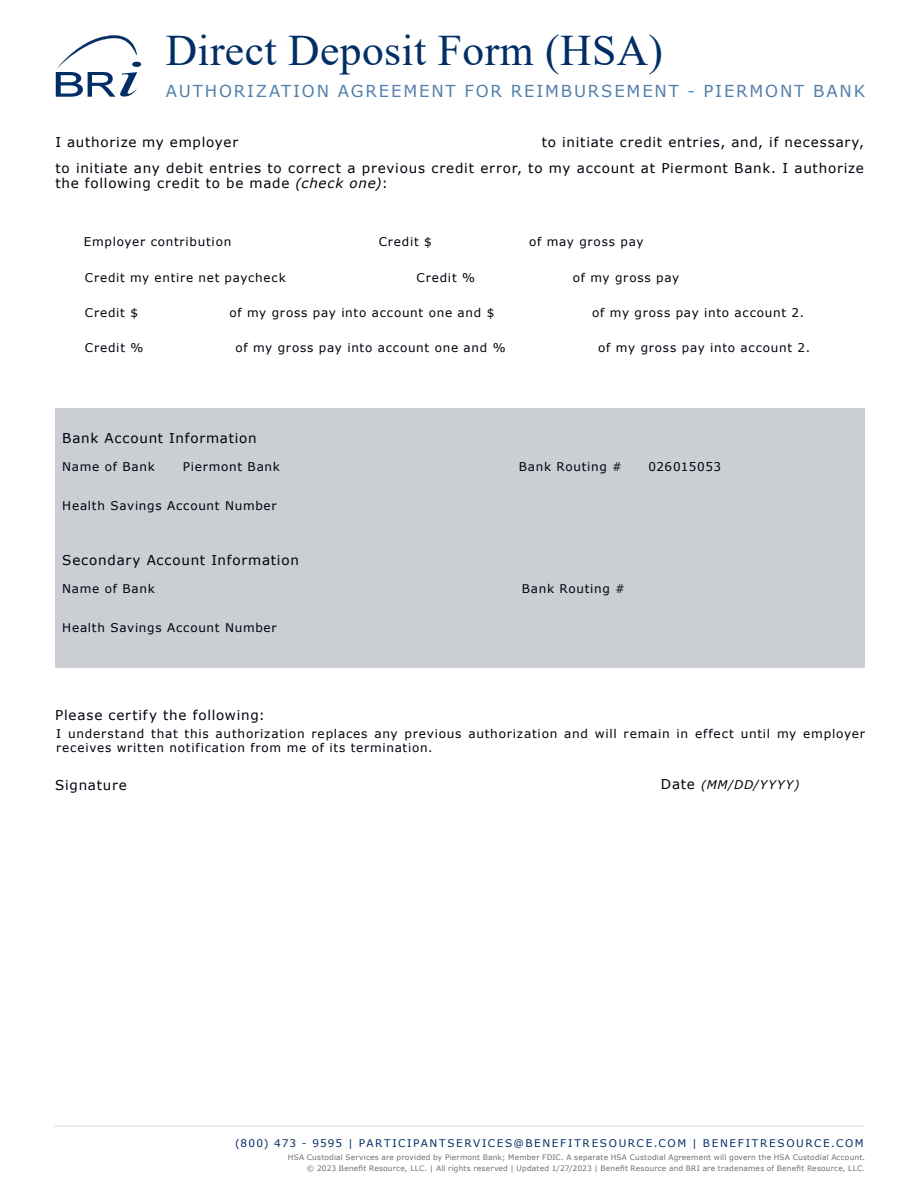
<style>
.page{position:relative;width:918px;height:1188px;background:#fff}
.page>*{position:absolute;margin:0;border:0;box-sizing:border-box;transform-origin:0 0}
.t1{font:43.5px "Times New Roman";letter-spacing:.01em;color:#002e65}
.t2{font:16.5px "Verdana";letter-spacing:.11em;color:#5280ab}
.t3{font:13.5px/25.5px "Verdana";letter-spacing:.055em;color:#00000d}
.t4{font:12px/13.5px "Verdana";letter-spacing:.06em;color:#00000d}
.t5{font:italic 12px "Verdana";letter-spacing:.105em;color:#00000d}
.t6{font:12px "Verdana";letter-spacing:.04em;color:#00000d}
.t7{font:10.5px "Verdana";letter-spacing:.155em;color:#002e65}
.t8{font:7.5px "Verdana";letter-spacing:.025em;color:#707068}
.s1{font-style:italic}
.s2{font-style:normal;font-size:13.5px}
</style>
<div class="page">
<hr style="left:54px;top:1126px;width:810px;height:1px;background:#dcdddb">
<svg style="left:56px;top:35px;width:85px;height:62px"></svg>
<div style="left:56px;top:409px;width:809px;height:259px;background:#cbced3"></div>
<h1 class="t1" style="left:166px;top:20px;width:499px">Direct Deposit Form (HSA)</h1>
<h2 class="t2" style="left:166px;top:79px;width:701px">AUTHORIZATION AGREEMENT FOR REIMBURSEMENT - PIERMONT BANK</h2>
<p class="t3" style="left:542px;top:130px;width:324px">to initiate credit entries, and, if necessary,</p>
<p class="t3" style="left:55px;top:130px;width:810px">I authorize my employer<br>to initiate any debit entries to correct a previous credit error, to my account at Piermont Bank. I authorize</p>
<p class="t3" style="left:55px;top:170px;width:334px">the following credit to be made <span class="s1">(check one)</span>:</p>
<p class="t4" style="left:84px;top:235px;width:149px">Employer contribution</p>
<p class="t4" style="left:379px;top:235px;width:55px">Credit $</p>
<p class="t4" style="left:529px;top:235px;width:116px">of may gross pay</p>
<p class="t4" style="left:85px;top:270px;width:202px">Credit my entire net paycheck</p>
<p class="t4" style="left:417px;top:270px;width:60px">Credit %</p>
<p class="t4" style="left:573px;top:270px;width:108px">of my gross pay</p>
<p class="t4" style="left:85px;top:306px;width:55px">Credit $</p>
<p class="t4" style="left:229px;top:305px;width:266px">of my gross pay into account one and $</p>
<p class="t4" style="left:592px;top:306px;width:213px">of my gross pay into account 2.</p>
<p class="t4" style="left:85px;top:341px;width:60px">Credit %</p>
<p class="t4" style="left:235px;top:341px;width:272px">of my gross pay into account one and %</p>
<p class="t4" style="left:598px;top:341px;width:213px">of my gross pay into account 2.</p>
<p class="t3" style="left:62px;top:425px;width:196px">Bank Account Information</p>
<p class="t4" style="left:62px;top:460px;width:94px">Name of Bank</p>
<p class="t4" style="left:519px;top:460px;width:105px">Bank Routing #</p>
<p class="t4" style="left:62px;top:499px;width:216px">Health Savings Account Number</p>
<p class="t4" style="left:183px;top:460px;width:99px">Piermont Bank</p>
<p class="t6" style="left:648px;top:459px;width:74px">026015053</p>
<p class="t3" style="left:62px;top:547px;width:238px">Secondary Account Information</p>
<p class="t4" style="left:62px;top:582px;width:94px">Name of Bank</p>
<p class="t4" style="left:522px;top:582px;width:105px">Bank Routing #</p>
<p class="t4" style="left:62px;top:621px;width:216px">Health Savings Account Number</p>
<p class="t3" style="left:55px;top:702px;width:211px">Please certify the following:</p>
<p class="t4" style="left:56px;top:727px;width:810px">I understand that this authorization replaces any previous authorization and will remain in effect until my employer receives written notification from me of its termination.</p>
<p class="t3" style="left:55px;top:772px;width:73px">Signature</p>
<p class="t5" style="left:661px;top:776px;width:140px"><span class="s2">Date</span> (MM/DD/YYYY)</p>
<p class="t7" style="left:235px;top:1136px;width:630px">(800) 473 - 9595 | PARTICIPANTSERVICES@BENEFITRESOURCE.COM | BENEFITRESOURCE.COM</p>
<p class="t8" style="left:288px;top:1152px;width:579px">HSA Custodial Services are provided by Piermont Bank; Member FDIC. A separate HSA Custodial Agreement will govern the HSA Custodial Account.</p>
<p class="t8" style="left:307px;top:1163px;width:560px">© 2023 Benefit Resource, LLC. | All rights reserved | Updated 1/27/2023 | Benefit Resource and BRI are tradenames of Benefit Resource, LLC.</p>
</div>
